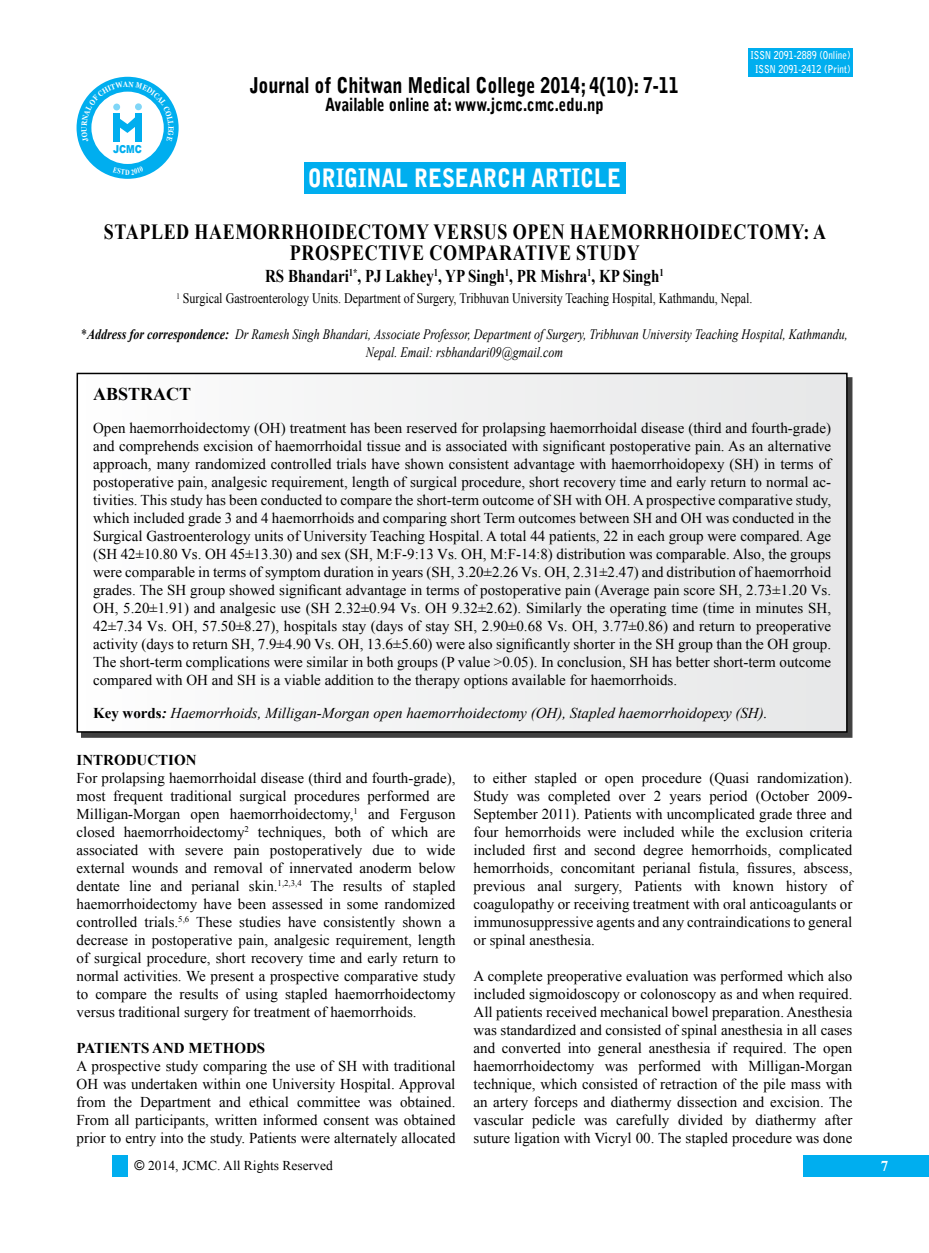
<style>
.page{position:relative;width:929px;height:1253px;background:#fff}
.page>*{position:absolute;margin:0;border:0;box-sizing:border-box;transform-origin:0 0}
.t1{font:900 25.2px "Bell Gothic Std";color:#fff;scale:.83 1}
.t2{font:700 21.6px "Times New Roman";letter-spacing:.035em;color:#000;scale:.83 1}
.t3{font:900 21.6px "Bell Gothic Std";color:#000;scale:.83 1}
.t4{font:700 18px "Times New Roman";color:#000;scale:.83 1}
.t5{font:900 18px "Bell Gothic Std";color:#000;scale:.83 1}
.t6{font:700 18px "Times New Roman";color:#000}
.t7{font:15px/18px "Times New Roman";color:#000;text-align:justify}
.t8{font:italic 15px "Times New Roman";color:#000}
.t9{font:700 15px "Times New Roman";color:#000}
.t10{font:700 15px "Times New Roman";color:#fff}
.t11{font:italic 14.4px/18px "Times New Roman";color:#000;text-align:center;scale:.83 1}
.t12{font:14.4px "Times New Roman";color:#000;scale:.83 1}
.t13{font:13.5px "Times New Roman";color:#000}
.t14{font:900 10.95px "Arial";color:#00aeef;scale:.83 1}
.t15{font:700 10.8px/13.5px "Bell Gothic Std";color:#fff;text-align:center;scale:.83 1}
.t16{font:700 7.8px "Times New Roman";color:#fff;scale:.83 1}
.s1{font-style:normal}
.s2{font-weight:700}
.s3{font-weight:700;font-style:normal}
.s4{font-family:"Arial"}
</style>
<div class="page">
<div style="left:803px;top:1155px;width:126px;height:21px;background:#00aeef"></div>
<div style="left:112px;top:1155px;width:16px;height:21px;background:#00aeef"></div>
<div style="left:77px;top:373px;width:770px;height:359px;background:#f1f2f2"></div>
<div style="left:77px;top:373px;width:770px;height:360px;border:2px solid #000"></div>
<div style="left:304px;top:162px;width:321px;height:31px;background:#00aeef"></div>
<div style="left:748px;top:48px;width:104px;height:29px;background:#00aeef"></div>
<div style="left:77px;top:77px;width:102px;height:102px;background:#00aeef;border-radius:50%"></div>
<div style="left:91px;top:92px;width:73px;height:72px;background:#fff;border-radius:50%"></div>
<svg style="left:81px;top:81px;width:93px;height:61px"></svg>
<p class="t14" style="left:113px;top:141px;width:36px">JCMC</p>
<p class="t16" style="left:125px;top:167px;width:7px">D</p>
<h2 class="t3" style="left:250px;top:73px;width:518px">Journal of Chitwan Medical College 2014; 4(10): 7-11</h2>
<p class="t5" style="left:325px;top:94px;width:337px">Available online at: www.jcmc.cmc.edu.np</p>
<h1 class="t1" style="left:308px;top:163px;width:285px">ORIGINAL RESEARCH ARTI</h1>
<h1 class="t1" style="left:580px;top:163px;width:51px">CLE</h1>
<p class="t15" style="left:750px;top:49px;width:122px">ISSN 2091-2889 (Online)<br>ISSN 2091-2412 (Print)</p>
<h2 class="t2" style="left:104px;top:216px;width:43px">STAPLE</h2>
<h2 class="t2" style="left:176px;top:216px;width:58px">D HAEM</h2>
<h2 class="t2" style="left:253px;top:216px;width:35px">ORRH</h2>
<h2 class="t2" style="left:309px;top:216px;width:262px">OIDEC TOMY VERSUS OPEN</h2>
<h2 class="t2" style="left:570px;top:216px;width:36px">HAEM</h2>
<h2 class="t2" style="left:628px;top:216px;width:35px">ORRH</h2>
<h2 class="t2" style="left:685px;top:216px;width:172px">OIDEC TOMY: A</h2>
<h2 class="t2" style="left:290px;top:237px;width:136px">PROSPECTIVE</h2>
<h2 class="t2" style="left:429px;top:237px;width:52px">COMPARA</h2>
<h2 class="t2" style="left:525px;top:237px;width:30px">TIVE</h2>
<h2 class="t2" style="left:576px;top:237px;width:73px">STUDY</h2>
<p class="t4" style="left:265px;top:263px;width:482px">RS BHANDARI<sup>1*</sup>, PJ LAKHEY<sup>1</sup>, YP SINGH<sup>1</sup>, PR MISHRA<sup>1</sup>, KP SINGH<sup>1</sup></p>
<p class="t12" style="left:176px;top:288px;width:696px"><sup>1</sup> Surgical Gastroenterology Units. Department of Surgery, Tribhuvan University Teaching Hospital, Kathmandu, Nepal.</p>
<p class="t11" style="left:81px;top:325px;width:925px"><span class="s1">*</span><span class="s2">Address for correspondence:</span> Dr Ramesh Singh Bhandari, Associate Professor, Department of Surgery, Tribhuvan University Teaching Hospital, Kathmandu,<br>Nepal. Email: rsbhandari09@gmail.com</p>
<p class="t6" style="left:93px;top:381px;width:98px">ABSTRACT</p>
<p class="t7" style="left:93px;top:418px;width:740px">Open haemorrhoidectomy (OH) treatment has been reserved for prolapsing haemorrhoidal disease (third and fourth-grade) and comprehends excision of haemorrhoidal tissue and is associated with significant postoperative pain. As an alternative approach, many randomized controlled trials have shown consistent advantage with haemorrhoidopexy (SH) in terms of postoperative pain, analgesic requirement, length of surgical procedure, short recovery time and early return to normal ac&shy;tivities. This study has been conducted to compare the short-term outcome of SH with OH. A prospective comparative study, which included grade 3 and 4 haemorrhoids and comparing short Term outcomes between SH and OH was conducted in the Surgical Gastroenterology units of University Teaching Hospital. A total 44 patients, 22 in each group were compared. Age (SH 42±10.80 Vs. OH 45±13.30) and sex (SH, M:F-9:13 Vs. OH, M:F-14:8) distribution was comparable. Also, the groups were comparable in terms of symptom duration in years (SH, 3.20±2.26 Vs. OH, 2.31±2.47) and distribution of haemorrhoid grades. The SH group showed significant advantage in terms of postoperative pain (Average pain score SH, 2.73±1.20 Vs.<br>OH, 5.20±1.91) and analgesic use (SH 2.32±0.94 Vs. OH 9.32±2.62). Similarly the operating time (time in minutes SH, 42±7.34 Vs. OH, 57.50±8.27), hospitals stay (days of stay SH, 2.90±0.68 Vs. OH, 3.77±0.86) and return to preoperative activity (days to return SH, 7.9±4.90 Vs. OH, 13.6±5.60) were also significantly shorter in the SH group than the OH group.<br>The short-term complications were similar in both groups (P value &gt;0.05). In conclusion, SH has better short-term outcome compared with OH and SH is a viable addition to the therapy options available for haemorrhoids.</p>
<p class="t8" style="left:93px;top:703px;width:676px"><span class="s3">KEY WORDS</span><span class="s2">:</span> Haemorrhoids, Milligan-Morgan open haemorrhoidectomy (OH), Stapled haemorrhoidopexy (SH).</p>
<p class="t9" style="left:77px;top:749px;width:122px">INTRODUCTION</p>
<p class="t7" style="left:77px;top:769px;width:380px">For prolapsing haemorrhoidal disease (third and fourth-grade), most frequent traditional surgical procedures performed are Milligan-Morgan open haemorrhoidectomy,<sup>1</sup> and Ferguson closed haemorrhoidectomy<sup>2</sup> techniques, both of which are associated with severe pain postoperatively due to wide external wounds and removal of innervated anoderm below dentate line and perianal skin.<sup>1,2,3,4</sup> The results of stapled haemorrhoidectomy have been assessed in some randomized controlled trials.<sup>5,6</sup> These studies have consistently shown a decrease in postoperative pain, analgesic requirement, length of surgical procedure, short recovery time and early return to normal activities. We present a prospective comparative study to compare the results of using stapled haemorrhoidectomy versus traditional surgery for treatment of haemorrhoids.</p>
<p class="t9" style="left:77px;top:1037px;width:169px">PATIENTS AND METHODS</p>
<p class="t7" style="left:77px;top:1057px;width:380px">A prospective study comparing the use of SH with traditional OH was undertaken within one University Hospital. Approval from the Department and ethical committee was obtained.<br>From all participants, written informed consent was obtained prior to entry into the study. Patients were alternately allocated</p>
<p class="t7" style="left:473px;top:768px;width:380px">to either stapled or open procedure (Quasi randomization).<br>Study was completed over 2 years period (October 2009- September 2011). Patients with uncomplicated grade three and four hemorrhoids were included while the exclusion criteria included first and second degree hemorrhoids, complicated hemorrhoids, concomitant perianal fistula, fissures, abscess, previous anal surgery, Patients with known history of coagulopathy or receiving treatment with oral anticoagulants or immunosuppressive agents and any contraindications to general or spinal anesthesia.</p>
<p class="t7" style="left:473px;top:966px;width:380px">A complete preoperative evaluation was performed which also included sigmoidoscopy or colonoscopy as and when required.<br>All patients received mechanical bowel preparation. Anesthesia was standardized and consisted of spinal anesthesia in all cases and converted into general anesthesia if required. The open haemorrhoidectomy was performed with Milligan-Morgan technique, which consisted of retraction of the pile mass with an artery forceps and diathermy dissection and excision. The vascular pedicle was carefully divided by diathermy after suture ligation with Vicryl 00. The stapled procedure was done</p>
<p class="t13" style="left:135px;top:1156px;width:200px"><span class="s4">©</span> 2014, JCMC. All Rights Reserved</p>
<p class="t10" style="left:881px;top:1155px;width:9px">7</p>
</div>
